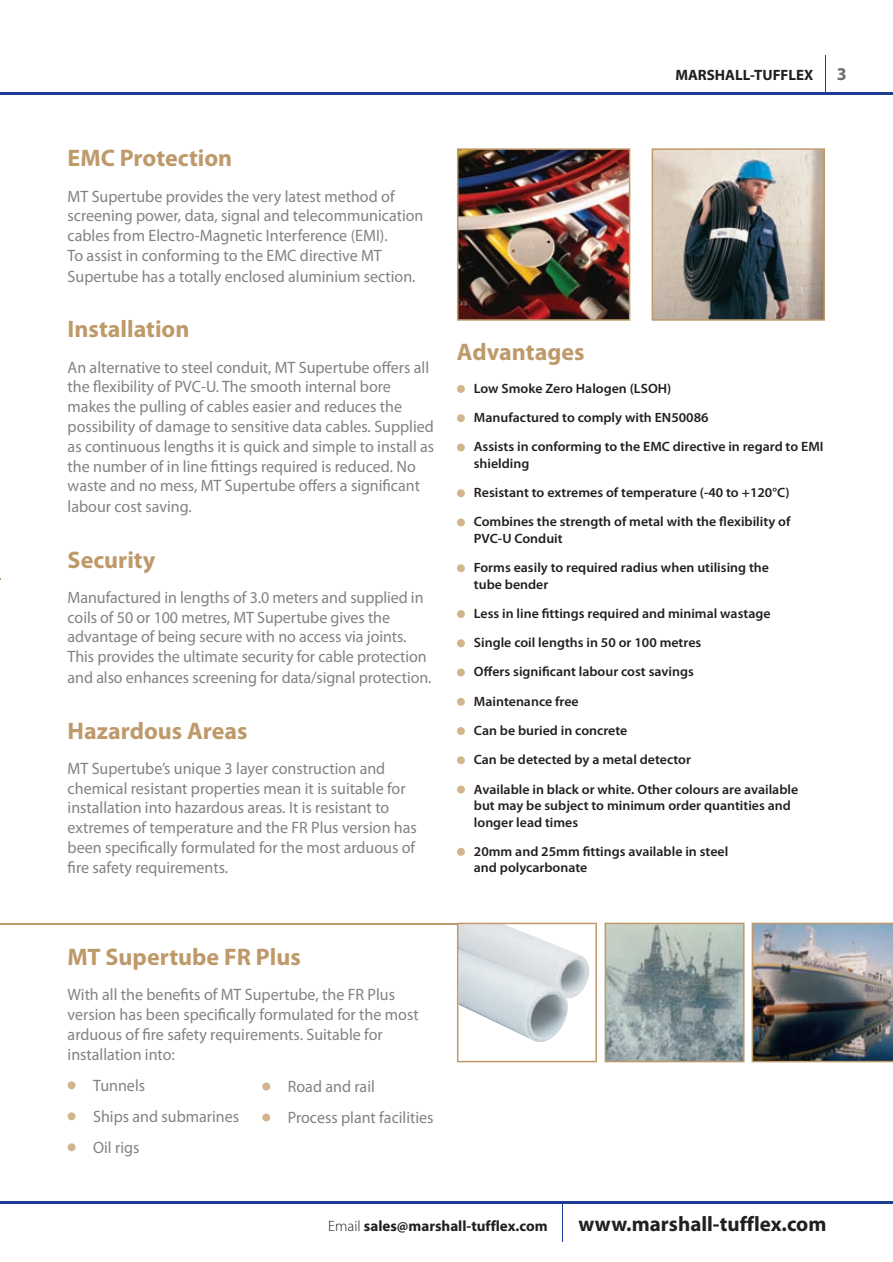
<style>
.page{position:relative;width:893px;height:1262px;background:#fff}
.page>*{position:absolute;margin:0;border:0;box-sizing:border-box;transform-origin:0 0}
.t1{font:700 24px "Myriad Pro";color:#be996a}
.t2{font:700 21px "Myriad Pro";color:#231f20}
.t3{font:700 18px "Myriad Pro";color:#6c6d70}
.t4{font:16.5px/20.1px "Myriad Pro";color:#808285}
.t5{font:700 15px "Myriad Pro";color:#231f20}
.t6{font:600 13.5px/29.2px "Myriad Pro";color:#231f20}
.s1{font-weight:300}
</style>
<div class="page">
<hr style="left:0;top:92px;width:892px;height:2px;background:#1b3f94">
<hr style="left:0;top:1202px;width:892px;height:2px;background:#1b3f94">
<hr style="left:824px;top:55px;width:1px;height:38px;background:#1b3f94">
<hr style="left:562px;top:1203px;width:1px;height:38px;background:#1b3f94">
<div style="left:457px;top:848px;width:8px;height:8px;background:#d2b48d;border-radius:50%"></div>
<div style="left:457px;top:786px;width:8px;height:7px;background:#d2b48d;border-radius:50%"></div>
<div style="left:457px;top:756px;width:8px;height:8px;background:#d2b48d;border-radius:50%"></div>
<div style="left:457px;top:727px;width:8px;height:8px;background:#d2b48d;border-radius:50%"></div>
<div style="left:457px;top:698px;width:8px;height:8px;background:#d2b48d;border-radius:50%"></div>
<div style="left:457px;top:669px;width:8px;height:7px;background:#d2b48d;border-radius:50%"></div>
<div style="left:457px;top:639px;width:8px;height:8px;background:#d2b48d;border-radius:50%"></div>
<div style="left:457px;top:610px;width:8px;height:8px;background:#d2b48d;border-radius:50%"></div>
<div style="left:457px;top:564px;width:8px;height:8px;background:#d2b48d;border-radius:50%"></div>
<div style="left:457px;top:518px;width:8px;height:8px;background:#d2b48d;border-radius:50%"></div>
<div style="left:457px;top:489px;width:8px;height:8px;background:#d2b48d;border-radius:50%"></div>
<div style="left:457px;top:443px;width:8px;height:8px;background:#d2b48d;border-radius:50%"></div>
<div style="left:457px;top:414px;width:8px;height:8px;background:#d2b48d;border-radius:50%"></div>
<div style="left:457px;top:385px;width:8px;height:8px;background:#d2b48d;border-radius:50%"></div>
<img style="left:457px;top:148px;width:173px;height:173px">
<img style="left:651px;top:148px;width:173px;height:173px">
<div style="left:68px;top:1143px;width:8px;height:8px;background:#d2b48d;border-radius:50%"></div>
<div style="left:68px;top:1112px;width:8px;height:8px;background:#d2b48d;border-radius:50%"></div>
<div style="left:68px;top:1081px;width:8px;height:8px;background:#d2b48d;border-radius:50%"></div>
<hr style="left:0;top:923px;width:459px;height:1px;background:#be996a">
<svg style="left:457px;top:923px;width:140px;height:139px"></svg>
<img style="left:751px;top:923px;width:141px;height:139px">
<svg style="left:604px;top:923px;width:140px;height:139px;background:#9aa7a5"></svg>
<div style="left:262px;top:1082px;width:8px;height:8px;background:#d2b48d;border-radius:50%"></div>
<div style="left:262px;top:1113px;width:8px;height:8px;background:#d2b48d;border-radius:50%"></div>
<p class="t5" style="left:675px;top:70px;width:139px">MARSHALL-TUFFLEX</p>
<p class="t3" style="left:836px;top:67px;width:11px">3</p>
<h1 class="t1" style="left:68px;top:149px;width:166px">EMC Protection</h1>
<p class="t4" style="left:68px;top:187px;width:357px">MT Supertube provides the very latest method of screening power, data, signal and telecommunication cables from Electro-Magnetic Interference (EMI).<br>To assist in conforming to the EMC directive MT Supertube has a totally enclosed aluminium section.</p>
<h1 class="t1" style="left:68px;top:320px;width:123px">Installation</h1>
<p class="t4" style="left:68px;top:358px;width:368px">An alternative to steel conduit, MT Supertube offers all the flexibility of PVC-U. The smooth internal bore makes the pulling of cables easier and reduces the possibility of damage to sensitive data cables. Supplied as continuous lengths it is quick and simple to install as the number of in line fittings required is reduced. No waste and no mess, MT Supertube offers a significant labour cost saving.</p>
<h1 class="t1" style="left:68px;top:551px;width:89px">Security</h1>
<p class="t4" style="left:68px;top:589px;width:365px">Manufactured in lengths of 3.0 meters and supplied in coils of 50 or 100 metres, MT Supertube gives the advantage of being secure with no access via joints.<br>This provides the ultimate security for cable protection and also enhances screening for data/signal protection.</p>
<h1 class="t1" style="left:68px;top:722px;width:181px">Hazardous Areas</h1>
<p class="t4" style="left:68px;top:760px;width:351px">MT Supertube’s unique 3 layer construction and chemical resistant properties mean it is suitable for installation into hazardous areas. It is resistant to extremes of temperature and the FR Plus version has been specifically formulated for the most arduous of fire safety requirements.</p>
<h1 class="t1" style="left:457px;top:343px;width:129px">Advantages</h1>
<p class="t6" style="left:473px;top:375px;width:351px">Low Smoke Zero Halogen (LSOH)<br>Manufactured to comply with EN50086<br>Assists in conforming to the EMC directive in regard to EMI</p>
<p class="t6" style="left:473px;top:450px;width:318px">shielding<br>Resistant to extremes of temperature (-40 to +120°C)<br>Combines the strength of metal with the flexibility of</p>
<p class="t6" style="left:473px;top:525px;width:297px">PVC-U Conduit<br>Forms easily to required radius when utilising the</p>
<p class="t6" style="left:473px;top:571px;width:326px">tube bender<br>Less in line fittings required and minimal wastage Single coil lengths in 50 or 100 metres<br>Offers significant labour cost savings<br>Maintenance free<br>Can be buried in concrete<br>Can be detected by a metal detector<br>Available in black or white. Other colours are available</p>
<p class="t6" style="left:474px;top:798px;width:318px;line-height:16.5px">but may be subject to minimum order quantities and longer lead times</p>
<p class="t6" style="left:474px;top:844px;width:256px;line-height:16.5px">20mm and 25mm fittings available in steel and polycarbonate</p>
<h1 class="t1" style="left:68px;top:948px;width:235px">MT Supertube FR Plus</h1>
<p class="t4" style="left:68px;top:986px;width:352px">With all the benefits of MT Supertube, the FR Plus version has been specifically formulated for the most arduous of fire safety requirements. Suitable for installation into:</p>
<p class="t4" style="left:93px;top:1071px;width:147px;line-height:31px">Tunnels<br>Ships and submarines<br>Oil rigs</p>
<p class="t4" style="left:288px;top:1072px;width:147px;line-height:31px">Road and rail<br>Process plant facilities</p>
<p class="t5" style="left:328px;top:1220px;width:221px"><span class="s1">Email</span> sales@marshall-tufflex.com</p>
<p class="t2" style="left:578px;top:1216px;width:249px">www.marshall-tufflex.com</p>
</div>
